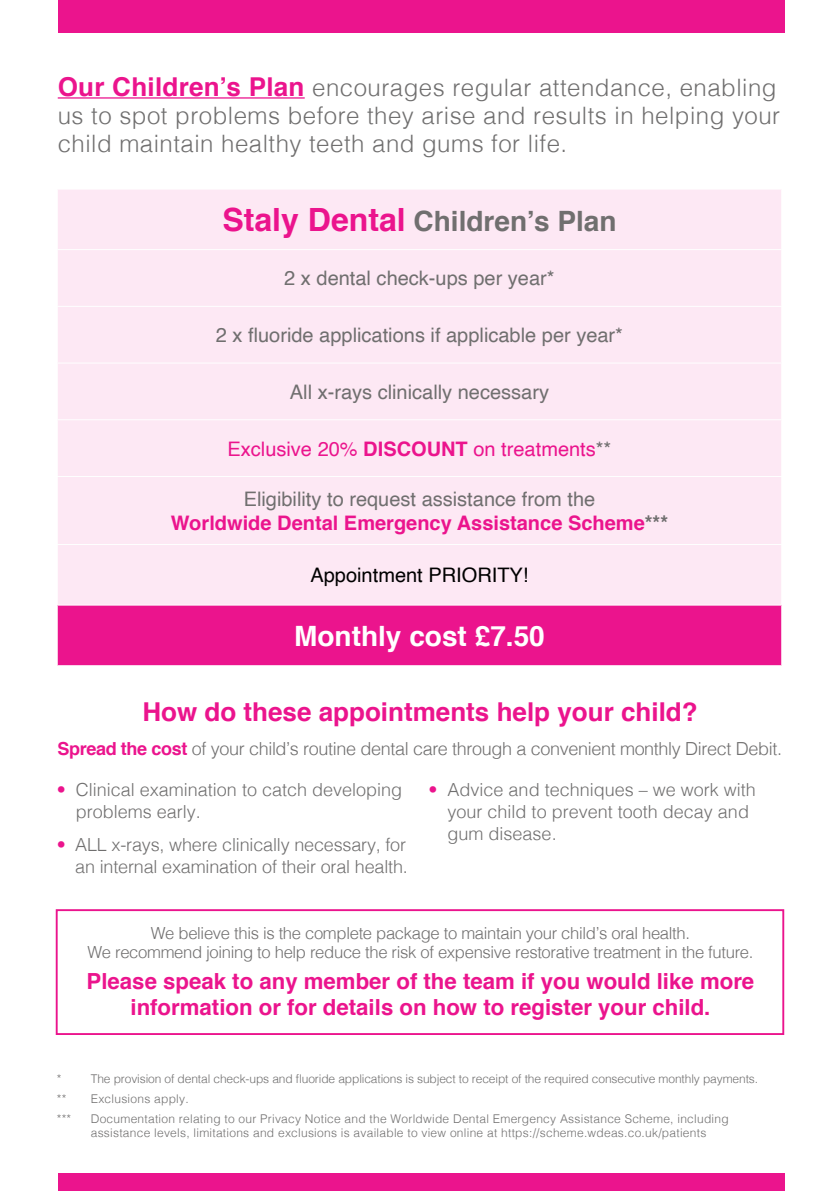
<style>
.page{position:relative;width:840px;height:1191px;background:#fff}
.page>*{position:absolute;margin:0;border:0;box-sizing:border-box;transform-origin:0 0}
.t1{font:700 28px "Helvetica";color:#706f6f}
.t2{font:700 28px "Helvetica";color:#fff}
.t3{font:700 26px "Helvetica";color:#eb148d}
.t4{font:300 24px/28px "Helvetica";letter-spacing:.02em;color:#706f6f}
.t5{font:700 22.2px/25.8px "Helvetica";color:#eb148d;text-align:center}
.t6{font:20px "Helvetica";color:#706f6f}
.t7{font:700 20px/24px "Helvetica";color:#eb148d;text-align:center}
.t8{font:20px "Helvetica";color:#eb148d}
.t9{font:20px "Helvetica";color:#000}
.t10{font:300 18px/22px "Helvetica";letter-spacing:-.01em;color:#706f6f}
.t11{font:300 16.6px/18.4px "Helvetica";letter-spacing:-.02em;color:#706f6f;text-align:center}
.t12{font:300 12px/14px "Helvetica";letter-spacing:.02em;color:#706f6f}
.t13{font:300 12px "Helvetica";letter-spacing:-.01em;color:#706f6f}
.s1{font-weight:700;font-size:26px;color:#eb148d}
.s2{font-size:32px;color:#eb148d}
.s3{font-weight:700}
.s4{color:#706f6f}
.s5{font-weight:400;color:#706f6f}
.s6{font-weight:700;color:#eb148d}
.s7{color:#eb148d}
</style>
<div class="page">
<div style="left:58px;top:0;width:725px;height:33px;background:#eb148d"></div>
<div style="left:58px;top:1174px;width:725px;height:17px;background:#eb148d"></div>
<hr style="left:58px;top:97px;width:246px;height:2px;background:#eb148d">
<div style="left:56px;top:909px;width:727px;height:126px;border:2px solid #eb148d"></div>
<div style="left:58px;top:190px;width:722px;height:414px;background:#fde8f4"></div>
<div style="left:57px;top:605px;width:724px;height:60px;background:#eb148d"></div>
<hr style="left:57px;top:249px;width:724px;height:1px;background:#fff">
<hr style="left:57px;top:306px;width:724px;height:1px;background:#fff">
<hr style="left:57px;top:362px;width:724px;height:1px;background:#fff">
<hr style="left:57px;top:419px;width:724px;height:1px;background:#fff">
<hr style="left:57px;top:476px;width:724px;height:1px;background:#fff">
<hr style="left:57px;top:544px;width:724px;height:1px;background:#fff">
<hr style="left:57px;top:605px;width:1px;height:60px;background:#fff">
<hr style="left:780px;top:605px;width:1px;height:60px;background:#fff">
<h3 class="t4" style="left:58px;top:72px;width:723px"><span class="s1">Our Children’s Plan</span> encourages regular attendance, enabling us to spot problems before they arise and results in helping your child maintain healthy teeth and gums for life.</h3>
<h1 class="t1" style="left:222px;top:199px;width:395px"><span class="s2">Staly Dental</span> Children’s Plan</h1>
<p class="t6" style="left:284px;top:263px;width:272px">2 x dental check-ups per year*</p>
<p class="t6" style="left:216px;top:320px;width:408px">2 x fluoride applications if applicable per year*</p>
<p class="t6" style="left:290px;top:376px;width:260px">All x-rays clinically necessary</p>
<p class="t8" style="left:227px;top:433px;width:385px">Exclusive 20% <span class="s3">DISCOUNT</span> on treatments<span class="s4">**</span></p>
<p class="t7" style="left:171px;top:487px;width:498px"><span class="s5">Eligibility to request assistance from the<br></span>Worldwide Dental Emergency Assistance Scheme<span class="s4">***</span></p>
<p class="t9" style="left:310px;top:560px;width:219px">Appointment PRIORITY!</p>
<h1 class="t2" style="left:294px;top:613px;width:252px">Monthly cost £7.50</h1>
<h2 class="t3" style="left:142px;top:690px;width:556px">How do these appointments help your child?</h2>
<p class="t10" style="left:57px;top:736px;width:725px"><span class="s6">Spread the cost</span> of your child’s routine dental care through a convenient monthly Direct Debit.</p>
<p class="t10" style="left:76px;top:777px;width:328px;text-indent:-19px"><span class="s7">•</span> Clinical examination to catch developing problems early.</p>
<p class="t10" style="left:57px;top:832px;width:352px;text-align:right"><span class="s7">•</span> ALL x-rays, where clinically necessary, for an internal examination of their oral health.</p>
<p class="t10" style="left:447px;top:777px;width:310px;text-indent:-19px"><span class="s7">•</span> Advice and techniques – we work with your child to prevent tooth decay and gum disease.</p>
<p class="t11" style="left:87px;top:922px;width:667px">We believe this is the complete package to maintain your child’s oral health.<br>We recommend joining to help reduce the risk of expensive restorative treatment in the future.</p>
<p class="t5" style="left:87px;top:968px;width:668px">Please speak to any member of the team if you would like more information or for details on how to register your child.</p>
<p class="t12" style="left:57px;top:1071px;width:6px">*</p>
<p class="t13" style="left:91px;top:1068px;width:668px">The provision of dental check-ups and fluoride applications is subject to receipt of the required consecutive monthly payments.</p>
<p class="t12" style="left:57px;top:1090px;width:11px">**</p>
<p class="t12" style="left:91px;top:1090px;width:99px">Exclusions apply.</p>
<p class="t12" style="left:57px;top:1110px;width:16px">***</p>
<p class="t12" style="left:91px;top:1110px;width:639px">Documentation relating to our Privacy Notice and the Worldwide Dental Emergency Assistance Scheme, including assistance levels, limitations and exclusions is available to view online at https://scheme.wdeas.co.uk/patients</p>
</div>
